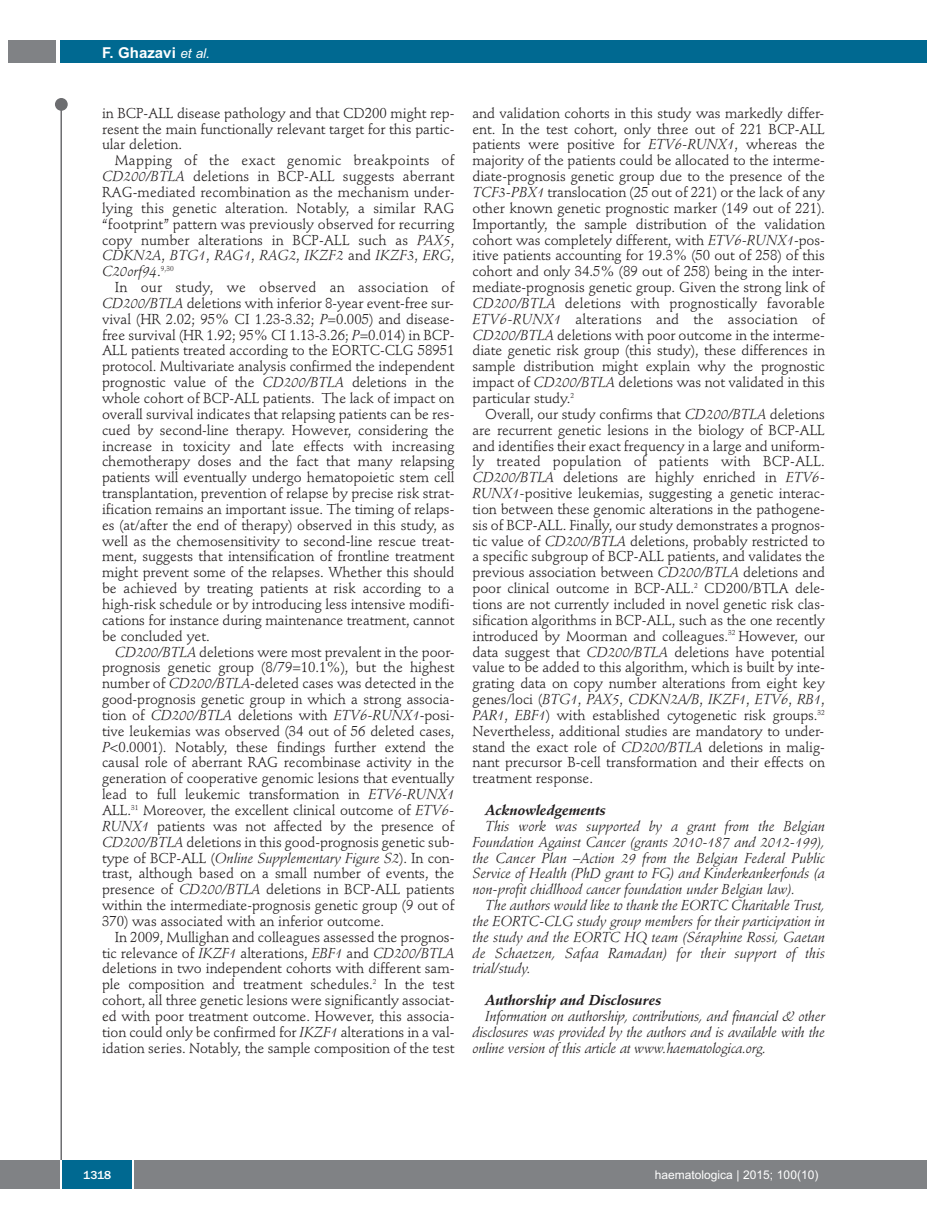
<style>
.page{position:relative;width:927px;height:1225px;background:#fff}
.page>*{position:absolute;margin:0;border:0;box-sizing:border-box;transform-origin:0 0}
.t1{font:700 15px "Arial";color:#fff}
.t2{font:14.25px/15.9px "Stempel Schneidler";letter-spacing:-.005em;color:#231f20;text-align:justify}
.t3{font:italic 14.25px/15.9px "Stempel Schneidler";letter-spacing:-.005em;color:#231f20;text-align:justify}
.t4{font:italic 700 14.25px "Stempel Schneidler";letter-spacing:-.005em;color:#231f20}
.t5{font:12px "Arial";color:#fff}
.t6{font:500 12px "Franklin Gothic";color:#fff}
.s1{font-weight:400;font-style:italic;font-size:13.5px}
.s2{font-style:italic}
</style>
<div class="page">
<div style="left:911px;top:40px;width:16px;height:22px;background:#006991"></div>
<div style="left:910px;top:1160px;width:17px;height:28px;background:#808285"></div>
<div style="left:55px;top:98px;width:13px;height:13px;background:#6c6d70;border-radius:50%"></div>
<hr style="left:60px;top:101px;width:2px;height:1061px;background:#6c6d70">
<div style="left:60px;top:40px;width:852px;height:22px;background:#006991"></div>
<div style="left:9px;top:40px;width:47px;height:22px;background:#808285"></div>
<div style="left:0;top:1160px;width:911px;height:28px;background:#808285"></div>
<div style="left:62px;top:1160px;width:71px;height:28px;background:#006991"></div>
<hr style="left:60px;top:1160px;width:2px;height:28px;background:#fff">
<svg style="left:133px;top:1160px;width:1px;height:28px"></svg>
<p class="t1" style="left:102px;top:44px;width:110px">F. Ghazavi <span class="s1">et al.</span></p>
<p class="t2" style="left:102px;top:106px;width:354px">in BCP-ALL disease pathology and that CD200 might rep&shy;resent the main functionally relevant target for this partic&shy;ular deletion.</p>
<p class="t2" style="left:102px;top:154px;width:354px;text-indent:13px">Mapping of the exact genomic breakpoints of <span class="s2">CD200/BTLA</span> deletions in BCP-ALL suggests aberrant RAG-mediated recombination as the mechanism under&shy;lying this genetic alteration. Notably, a similar RAG “footprint” pattern was previously observed for recurring copy number alterations in BCP-ALL such as <span class="s2">PAX5</span>, <span class="s2">CDKN2A</span>, <span class="s2">BTG1</span>, <span class="s2">RAG1</span>, <span class="s2">RAG2</span>, <span class="s2">IKZF2</span> and <span class="s2">IKZF3</span>, <span class="s2">ERG</span>, <span class="s2">C20orf94</span>.<sup>9,30</sup></p>
<p class="t2" style="left:102px;top:280px;width:354px;text-indent:13px">In our study, we observed an association of <span class="s2">CD200/BTLA</span> deletions with inferior 8-year event-free sur&shy;vival (HR 2.02; 95% CI 1.23-3.32; <span class="s2">P</span>=0.005) and disease&shy;free survival (HR 1.92; 95% CI 1.13-3.26; <span class="s2">P</span>=0.014) in BCP-ALL patients treated according to the EORTC-CLG 58951 protocol. Multivariate analysis confirmed the independent prognostic value of the <span class="s2">CD200/BTLA</span> deletions in the whole cohort of BCP-ALL patients. The lack of impact on overall survival indicates that relapsing patients can be res&shy;cued by second-line therapy. However, considering the increase in toxicity and late effects with increasing chemotherapy doses and the fact that many relapsing patients will eventually undergo hematopoietic stem cell transplantation, prevention of relapse by precise risk strat&shy;ification remains an important issue. The timing of relaps&shy;es (at/after the end of therapy) observed in this study, as well as the chemosensitivity to second-line rescue treat&shy;ment, suggests that intensification of frontline treatment might prevent some of the relapses. Whether this should be achieved by treating patients at risk according to a high-risk schedule or by introducing less intensive modifi&shy;cations for instance during maintenance treatment, cannot be concluded yet.</p>
<p class="t2" style="left:102px;top:645px;width:354px;text-indent:13px"><span class="s2">CD200/BTLA</span> deletions were most prevalent in the poor&shy;prognosis genetic group (8/79=10.1%), but the highest number of <span class="s2">CD200/BTLA</span>-deleted cases was detected in the good-prognosis genetic group in which a strong associa&shy;tion of <span class="s2">CD200/BTLA</span> deletions with <span class="s2">ETV6-RUNX1</span>-posi&shy;tive leukemias was observed (34 out of 56 deleted cases, <span class="s2">P</span>&lt;0.0001). Notably, these findings further extend the causal role of aberrant RAG recombinase activity in the generation of cooperative genomic lesions that eventually lead to full leukemic transformation in <span class="s2">ETV6-RUNX1<br></span>ALL.<sup>31</sup> Moreover, the excellent clinical outcome of <span class="s2">ETV6- RUNX1</span> patients was not affected by the presence of <span class="s2">CD200/BTLA</span> deletions in this good-prognosis genetic sub&shy;type of BCP-ALL (<span class="s2">Online Supplementary Figure S2</span>). In con&shy;trast, although based on a small number of events, the presence of <span class="s2">CD200/BTLA</span> deletions in BCP-ALL patients within the intermediate-prognosis genetic group (9 out of 370) was associated with an inferior outcome.</p>
<p class="t2" style="left:102px;top:930px;width:354px;text-indent:13px">In 2009, Mullighan and colleagues assessed the prognos&shy;tic relevance of <span class="s2">IKZF1</span> alterations, <span class="s2">EBF1</span> and <span class="s2">CD200/BTLA </span>deletions in two independent cohorts with different sam&shy;ple composition and treatment schedules.<sup>2</sup> In the test cohort, all three genetic lesions were significantly associat&shy;ed with poor treatment outcome. However, this associa&shy;tion could only be confirmed for <span class="s2">IKZF1</span> alterations in a val&shy;idation series. Notably, the sample composition of the test</p>
<p class="t2" style="left:472px;top:106px;width:354px">and validation cohorts in this study was markedly differ&shy;ent. In the test cohort, only three out of 221 BCP-ALL patients were positive for <span class="s2">ETV6-RUNX1</span>, whereas the majority of the patients could be allocated to the interme&shy;diate-prognosis genetic group due to the presence of the <span class="s2">TCF3-PBX1</span> translocation (25 out of 221) or the lack of any other known genetic prognostic marker (149 out of 221).<br>Importantly, the sample distribution of the validation cohort was completely different, with <span class="s2">ETV6-RUNX1</span>-pos&shy;itive patients accounting for 19.3% (50 out of 258) of this cohort and only 34.5% (89 out of 258) being in the inter&shy;mediate-prognosis genetic group. Given the strong link of <span class="s2">CD200/BTLA</span> deletions with prognostically favorable <span class="s2">ETV6-RUNX1</span> alterations and the association of <span class="s2">CD200/BTLA</span> deletions with poor outcome in the interme&shy;diate genetic risk group (this study), these differences in sample distribution might explain why the prognostic impact of <span class="s2">CD200/BTLA</span> deletions was not validated in this particular study.<sup>2</sup></p>
<p class="t2" style="left:472px;top:407px;width:354px;text-indent:13px">Overall, our study confirms that <span class="s2">CD200/BTLA</span> deletions are recurrent genetic lesions in the biology of BCP-ALL and identifies their exact frequency in a large and uniform&shy;ly treated population of patients with BCP-ALL.<br><span class="s2">CD200/BTLA</span> deletions are highly enriched in <span class="s2">ETV6- RUNX1-</span>positive leukemias, suggesting a genetic interac&shy;tion between these genomic alterations in the pathogene&shy;sis of BCP-ALL. Finally, our study demonstrates a prognos&shy;tic value of <span class="s2">CD200/BTLA</span> deletions, probably restricted to a specific subgroup of BCP-ALL patients, and validates the previous association between <span class="s2">CD200/BTLA</span> deletions and poor clinical outcome in BCP-ALL.<sup>2</sup> CD200/BTLA dele&shy;tions are not currently included in novel genetic risk clas&shy;sification algorithms in BCP-ALL, such as the one recently introduced by Moorman and colleagues.<sup>32</sup> However, our data suggest that <span class="s2">CD200/BTLA</span> deletions have potential value to be added to this algorithm, which is built by inte&shy;grating data on copy number alterations from eight key genes/loci (<span class="s2">BTG1</span>, <span class="s2">PAX5</span>, <span class="s2">CDKN2A/B</span>, <span class="s2">IKZF1</span>, <span class="s2">ETV6</span>, <span class="s2">RB1</span>, <span class="s2">PAR1</span>, <span class="s2">EBF1</span>) with established cytogenetic risk groups.<sup>32<br></sup>Nevertheless, additional studies are mandatory to under&shy;stand the exact role of <span class="s2">CD200/BTLA</span> deletions in malig&shy;nant precursor B-cell transformation and their effects on treatment response.</p>
<p class="t4" style="left:485px;top:804px;width:122px">Acknowledgements</p>
<p class="t3" style="left:472px;top:819px;width:354px;text-indent:13px">This work was supported by a grant from the Belgian Foundation Against Cancer (grants 2010-187 and 2012-199), the Cancer Plan –Action 29 from the Belgian Federal Public Service of Health (PhD grant to FG) and Kinderkankerfonds (a non-profit chidlhood cancer foundation under Belgian law).</p>
<p class="t3" style="left:472px;top:898px;width:354px;text-indent:13px">The authors would like to thank the EORTC Charitable Trust, the EORTC-CLG study group members for their participation in the study and the EORTC HQ team (Séraphine Rossi, Gaetan de Schaetzen, Safaa Ramadan) for their support of this trial/study.</p>
<p class="t4" style="left:485px;top:994px;width:178px">Authorship and Disclosures</p>
<p class="t3" style="left:472px;top:1009px;width:354px;text-indent:13px">Information on authorship, contributions, and financial &amp; other disclosures was provided by the authors and is available with the online version of this article at www.haematologica.org.</p>
<p class="t6" style="left:83px;top:1167px;width:30px">1318</p>
<p class="t5" style="left:655px;top:1167px;width:165px">haematologica | 2015; 100(10)</p>
</div>
